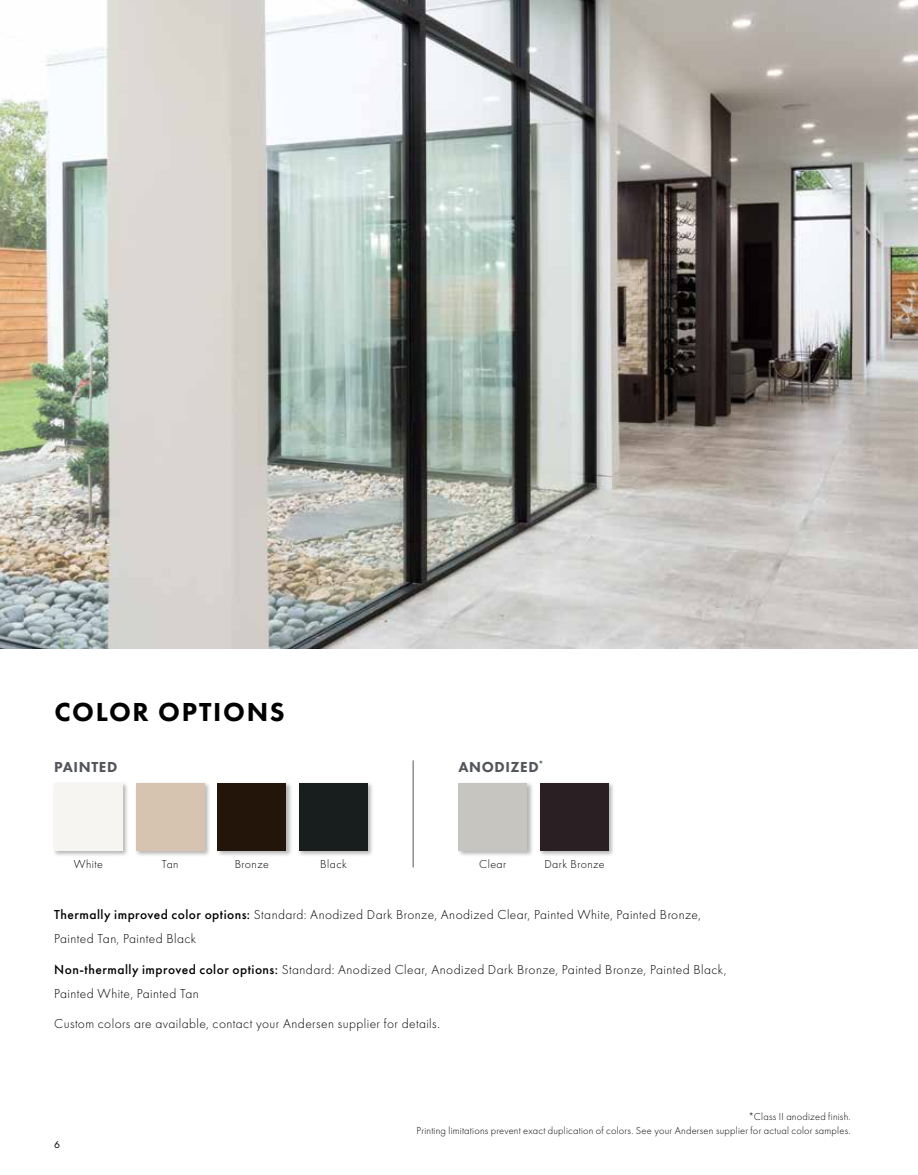
<style>
.page{position:relative;width:918px;height:1175px;background:#fff}
.page>*{position:absolute;margin:0;border:0;box-sizing:border-box;transform-origin:0 0}
.t1{font:800 27px "Futura PT";letter-spacing:.06em;color:#000}
.t2{font:800 15px "Futura PT";letter-spacing:.04em;color:#53555c}
.t3{font:300 13.5px/24px "Futura PT";letter-spacing:.03em;color:#000}
.t4{font:300 12px "Futura PT";letter-spacing:.035em;color:#000}
.t5{font:300 10.5px/14.1px "Futura PT";letter-spacing:.02em;color:#000;text-align:right}
.t6{font:10.5px "Futura PT";color:#000}
.s1{font-weight:500}
</style>
<div class="page">
<img style="left:0;top:0;width:918px;height:648px">
<div style="left:52px;top:781px;width:78px;height:76px;background:#000;opacity:.3"></div>
<div style="left:54px;top:783px;width:69px;height:67px;background:#f7f5f2"></div>
<div style="left:216px;top:781px;width:77px;height:76px;background:#000;opacity:.3"></div>
<div style="left:217px;top:783px;width:69px;height:67px;background:#24150b"></div>
<div style="left:134px;top:781px;width:77px;height:76px;background:#000;opacity:.3"></div>
<div style="left:136px;top:783px;width:69px;height:67px;background:#d6c4b1"></div>
<div style="left:297px;top:781px;width:78px;height:76px;background:#000;opacity:.3"></div>
<div style="left:299px;top:783px;width:69px;height:67px;background:#171e1d"></div>
<div style="left:457px;top:781px;width:77px;height:76px;background:#000;opacity:.3"></div>
<div style="left:458px;top:783px;width:69px;height:67px;background:#c7c5c0"></div>
<div style="left:538px;top:781px;width:78px;height:76px;background:#000;opacity:.3"></div>
<div style="left:540px;top:783px;width:69px;height:67px;background:#2a2024"></div>
<hr style="left:413px;top:760px;width:1px;height:107px;background:#53555c">
<h1 class="t1" style="left:54px;top:694px;width:232px">COLOR OPTIONS</h1>
<p class="t2" style="left:54px;top:757px;width:65px">PAINTED</p>
<p class="t2" style="left:458px;top:757px;width:87px">ANODIZED<sup>*</sup></p>
<p class="t4" style="left:74px;top:857px;width:31px">White</p>
<p class="t4" style="left:162px;top:857px;width:18px">Tan</p>
<p class="t4" style="left:235px;top:857px;width:36px">Bronze</p>
<p class="t4" style="left:320px;top:857px;width:28px">Black</p>
<p class="t4" style="left:479px;top:857px;width:29px">Clear</p>
<p class="t4" style="left:544px;top:857px;width:62px">Dark Bronze</p>
<p class="t3" style="left:54px;top:902px;width:648px"><span class="s1">Thermally improved color options:</span> Standard: Anodized Dark Bronze, Anodized Clear, Painted White, Painted Bronze,<br>Painted Tan, Painted Black</p>
<p class="t3" style="left:54px;top:957px;width:674px"><span class="s1">Non-thermally improved color options:</span> Standard: Anodized Clear, Anodized Dark Bronze, Painted Bronze, Painted Black,<br>Painted White, Painted Tan</p>
<p class="t3" style="left:54px;top:1011px;width:387px">Custom colors are available, contact your Andersen supplier for details.</p>
<p class="t6" style="left:54px;top:1138px;width:7px">6</p>
<p class="t5" style="left:417px;top:1109px;width:436px">*Class II anodized finish.<br>Printing limitations prevent exact duplication of colors. See your Andersen supplier for actual color samples.</p>
</div>
